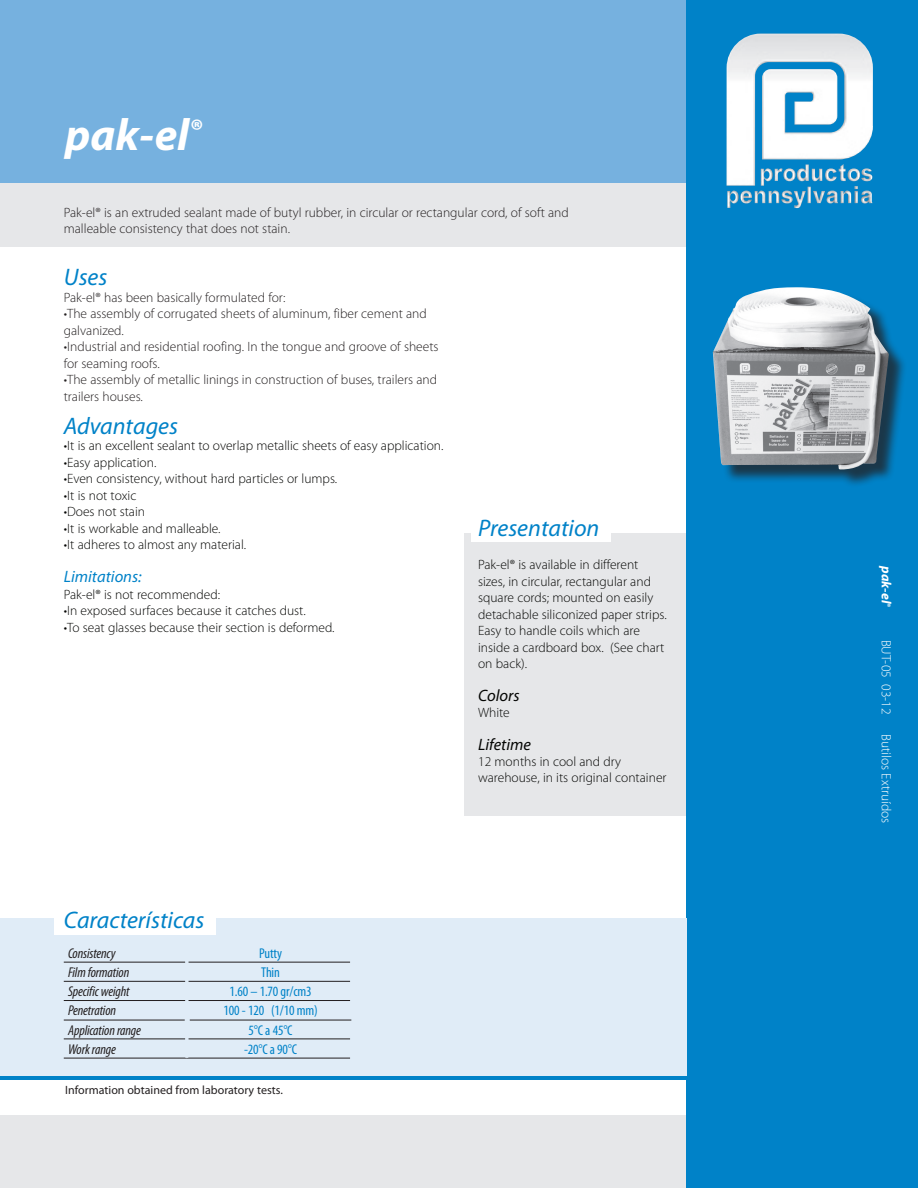
<style>
.page{position:relative;width:918px;height:1188px;background:#fff}
.page>*{position:absolute;margin:0;border:0;box-sizing:border-box;transform-origin:0 0}
.titulo1{font:italic 700 45px "Myriad Pro";color:#fff}
.txt_azul{font:italic 24px "Myriad Pro";color:#0082c8}
.txt_azul-2{font:italic 16.5px "Myriad Pro";color:#040503}
.txt_azul-3{font:italic 16.5px "Myriad Pro";color:#0082c8}
.tabla-frente{font:italic condensed 14.25px "Myriad Pro";letter-spacing:-.01em;color:#231f20}
.tabla-frente-2{font:condensed 14.25px "Myriad Pro";letter-spacing:-.01em;color:#0082c8}
.txt_azul-4{font:300 13.5px/16.5px "Myriad Pro";color:#040503}
.txt_azul-5{font:300 13.5px/16.5px "Myriad Pro";color:#231f20}
.texto{font:300 13.5px "Myriad Pro";color:#fff}
.texto-2{font:italic 700 13.5px "Myriad Pro";color:#fff}
.texto-3{font:12px "Myriad Pro";color:#231f20}
</style>
<div class="page">
<div style="left:465px;top:533px;width:224px;height:282px;background:#e6e7e9"></div>
<div style="left:471px;top:514px;width:140px;height:28px;background:#fff"></div>
<div style="left:0;top:0;width:918px;height:185px;background:#76b1df"></div>
<div style="left:0;top:183px;width:918px;height:63px;background:#e6e7e9"></div>
<div style="left:0;top:1115px;width:917px;height:73px;background:#e6e7e9"></div>
<div style="left:686px;top:0;width:232px;height:1188px;background:#0082c8"></div>
<div style="left:0;top:918px;width:686px;height:161px;background:#e0ecf7"></div>
<div style="left:54px;top:908px;width:162px;height:27px;background:#fff"></div>
<img style="left:726px;top:34px;width:147px;height:152px">
<hr style="left:0;top:1077px;width:686px;height:3px;background:#0082c8">
<hr style="left:64px;top:962px;width:121px;height:1px;background:#231f20">
<hr style="left:188px;top:962px;width:162px;height:1px;background:#231f20">
<hr style="left:64px;top:981px;width:121px;height:1px;background:#231f20">
<hr style="left:188px;top:981px;width:162px;height:1px;background:#231f20">
<hr style="left:64px;top:1000px;width:121px;height:1px;background:#231f20">
<hr style="left:188px;top:1000px;width:162px;height:1px;background:#231f20">
<hr style="left:64px;top:1039px;width:121px;height:1px;background:#231f20">
<hr style="left:188px;top:1039px;width:162px;height:1px;background:#231f20">
<hr style="left:64px;top:1058px;width:123px;height:1px;background:#231f20">
<hr style="left:187px;top:1058px;width:163px;height:1px;background:#231f20">
<div style="left:715px;top:290px;width:192px;height:198px;background:#231f20;opacity:.75"></div>
<img style="left:713px;top:287px;width:176px;height:183px">
<hr style="left:64px;top:1020px;width:121px;height:1px;background:#231f20">
<hr style="left:190px;top:1020px;width:161px;height:1px;background:#231f20">
<p class="titulo1" style="left:65px;top:106px;width:138px">pak-el<sup>®</sup></p>
<p class="txt_azul-5" style="left:64px;top:204px;width:507px">Pak-el® is an extruded sealant made of butyl rubber, in circular or rectangular cord, of soft and</p>
<p class="txt_azul-5" style="left:64px;top:220px;width:228px">malleable consistency that does not stain.</p>
<p class="txt_azul" style="left:64px;top:262px;width:45px">Uses</p>
<p class="txt_azul-5" style="left:64px;top:289px;width:223px">Pak-el® has been basically formulated for:</p>
<p class="txt_azul-5" style="left:64px;top:305px;width:365px">•The assembly of corrugated sheets of aluminum, fiber cement and</p>
<p class="txt_azul-5" style="left:64px;top:322px;width:62px">galvanized.</p>
<p class="txt_azul-5" style="left:64px;top:338px;width:376px">•Industrial and residential roofing. In the tongue and groove of sheets</p>
<p class="txt_azul-5" style="left:64px;top:355px;width:97px">for seaming roofs.</p>
<p class="txt_azul-5" style="left:64px;top:371px;width:375px">•The assembly of metallic linings in construction of buses, trailers and trailers houses.</p>
<p class="txt_azul" style="left:64px;top:411px;width:116px">Advantages</p>
<p class="txt_azul-4" style="left:64px;top:437px;width:381px">•It is an excellent sealant to overlap metallic sheets of easy application.</p>
<p class="txt_azul-4" style="left:64px;top:454px;width:94px">•Easy application.</p>
<p class="txt_azul-4" style="left:64px;top:470px;width:275px">•Even consistency, without hard particles or lumps.</p>
<p class="txt_azul-4" style="left:64px;top:487px;width:74px">•It is not toxic</p>
<p class="txt_azul-4" style="left:64px;top:503px;width:83px">•Does not stain</p>
<p class="txt_azul-4" style="left:64px;top:520px;width:158px">•It is workable and malleable.</p>
<p class="txt_azul-4" style="left:64px;top:536px;width:184px">•It adheres to almost any material.</p>
<p class="txt_azul-3" style="left:64px;top:566px;width:79px">Limitations:</p>
<p class="txt_azul-4" style="left:64px;top:586px;width:158px">Pak-el® is not recommended:</p>
<p class="txt_azul-4" style="left:64px;top:602px;width:243px">•In exposed surfaces because it catches dust.</p>
<p class="txt_azul-4" style="left:64px;top:619px;width:272px">•To seat glasses because their section is deformed.</p>
<p class="txt_azul" style="left:478px;top:513px;width:123px">Presentation</p>
<p class="txt_azul-4" style="left:478px;top:556px;width:190px">Pak-el® is available in different sizes, in circular, rectangular and square cords; mounted on easily detachable siliconized paper strips.<br>Easy to handle coils which are inside a cardboard box. (See chart on back).</p>
<p class="txt_azul-2" style="left:478px;top:685px;width:43px">Colors</p>
<p class="txt_azul-4" style="left:478px;top:705px;width:33px">White</p>
<p class="txt_azul-2" style="left:478px;top:734px;width:54px">Lifetime</p>
<p class="txt_azul-4" style="left:478px;top:754px;width:190px">12 months in cool and dry warehouse, in its original container</p>
<h2 class="txt_azul" style="left:64px;top:905px;width:142px">Características</h2>
<p class="tabla-frente" style="left:68px;top:945px;width:49px">Consistency</p>
<p class="tabla-frente-2" style="left:259px;top:945px;width:24px">Putty</p>
<p class="tabla-frente" style="left:68px;top:964px;width:63px">Film formation</p>
<p class="tabla-frente-2" style="left:261px;top:964px;width:20px">Thin</p>
<p class="tabla-frente" style="left:68px;top:983px;width:63px">Specific weight</p>
<p class="tabla-frente-2" style="left:229px;top:983px;width:84px">1.60 – 1.70 gr/cm3</p>
<p class="tabla-frente" style="left:68px;top:1002px;width:50px">Penetration</p>
<p class="tabla-frente-2" style="left:224px;top:1002px;width:96px">100 - 120 (1/10 mm)</p>
<p class="tabla-frente" style="left:68px;top:1021px;width:74px">Application range</p>
<p class="tabla-frente-2" style="left:249px;top:1021px;width:45px">5°C a 45°C</p>
<p class="tabla-frente" style="left:68px;top:1041px;width:49px">Work range</p>
<p class="tabla-frente-2" style="left:244px;top:1041px;width:55px">-20°C a 90°C</p>
<p class="texto-3" style="left:65px;top:1083px;width:219px">Information obtained from laboratory tests.</p>
<p class="texto-2" style="left:895px;top:566px;width:43px;rotate:90deg">pak-el<sup>®</sup></p>
<p class="texto" style="left:894px;top:640px;width:77px;rotate:90deg">BUT-05 03-12</p>
<p class="texto" style="left:894px;top:734px;width:91px;rotate:90deg">Butilos Extruídos</p>
</div>
